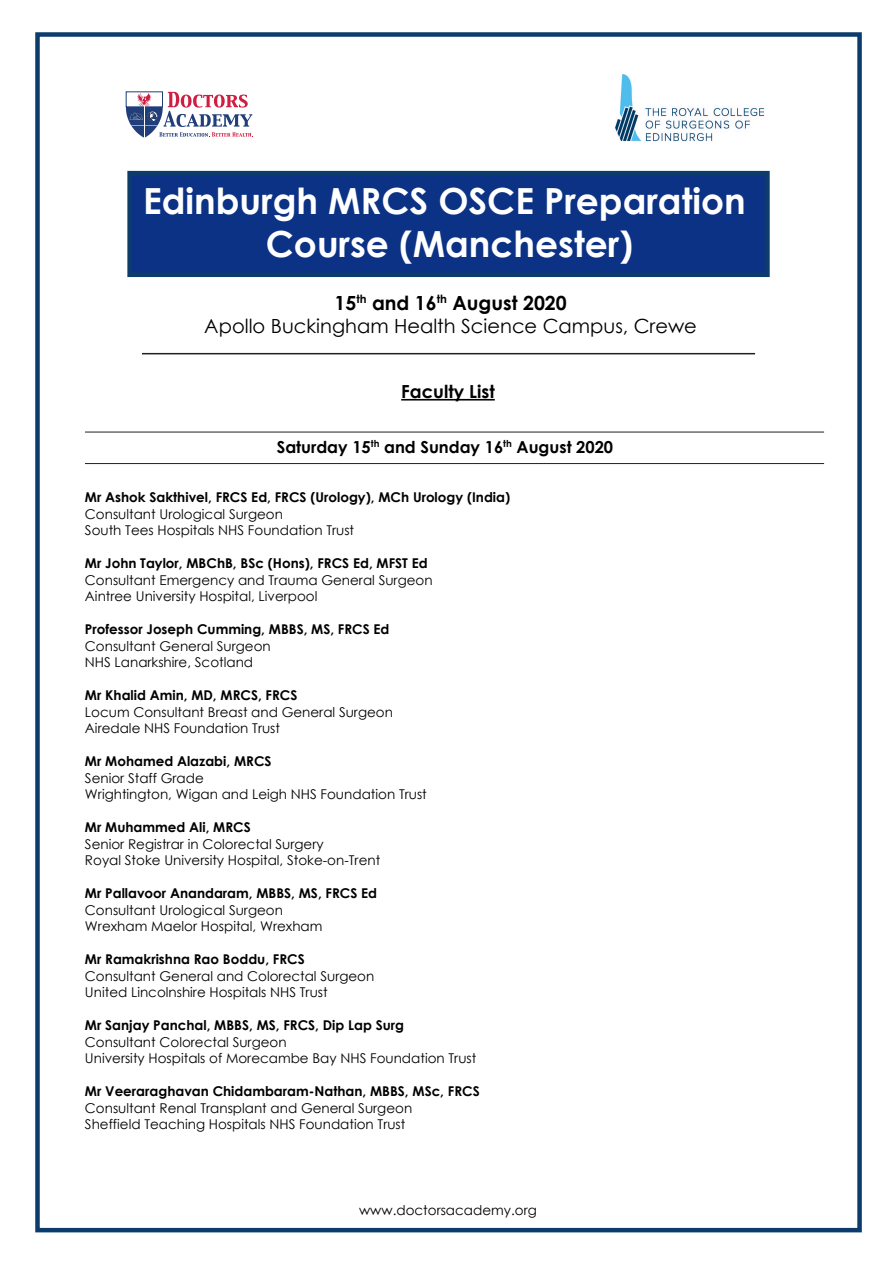
<style>
.page{position:relative;width:893px;height:1263px;background:#fff}
.page>*{position:absolute;margin:0;border:0;box-sizing:border-box;transform-origin:0 0}
.t1{font:700 36px/43.2px "Century Gothic";color:#fff;text-align:center}
.t2{font:19.5px/23.4px "Century Gothic";color:#000;text-align:center}
.t3{font:700 18px "Century Gothic";color:#000}
.t4{font:700 16.5px "Century Gothic";color:#000}
.t5{font:13.5px/16.5px "Century Gothic";color:#000}
.t6{font:700 13.5px "Century Gothic";color:#000}
.s1{font-weight:700}
</style>
<div class="page">
<div style="left:35px;top:32px;width:827px;height:1200px;background:#fff;border:4px solid #0c3c6b"></div>
<div style="left:127px;top:171px;width:643px;height:106px;background:#0c3286;border:4px solid #0c3c6b"></div>
<hr style="left:401px;top:399px;width:94px;height:1px;background:#000">
<hr style="left:142px;top:353px;width:613px;height:1px;background:#231f20">
<hr style="left:85px;top:432px;width:739px;height:1px;background:#231f20">
<hr style="left:85px;top:463px;width:739px;height:1px;background:#231f20">
<svg style="left:126px;top:92px;width:127px;height:46px"></svg>
<img style="left:615px;top:74px;width:150px;height:68px">
<h1 class="t1" style="left:143px;top:177px;width:604px">Edinburgh MRCS OSCE Preparation<br>Course (Manchester)</h1>
<h2 class="t2" style="left:204px;top:290px;width:494px"><span class="s1">15</span><sup>th</sup> <span class="s1">and 16</span><sup>th</sup> <span class="s1">August 2020<br></span>Apollo Buckingham Health Science Campus, Crewe</h2>
<h3 class="t3" style="left:401px;top:378px;width:95px">Faculty List</h3>
<p class="t4" style="left:277px;top:434px;width:338px">Saturday 15<sup>th</sup> and Sunday 16<sup>th</sup> August 2020</p>
<p class="t6" style="left:85px;top:487px;width:427px">Mr Ashok Sakthivel, FRCS Ed, FRCS (Urology), MCh Urology (India)</p>
<p class="t5" style="left:85px;top:505px;width:271px">Consultant Urological Surgeon<br>South Tees Hospitals NHS Foundation Trust</p>
<p class="t6" style="left:85px;top:553px;width:344px">Mr John Taylor, MBChB, BSc (Hons), FRCS Ed, MFST Ed</p>
<p class="t5" style="left:85px;top:571px;width:349px">Consultant Emergency and Trauma General Surgeon<br>Aintree University Hospital, Liverpool</p>
<p class="t6" style="left:85px;top:619px;width:306px">Professor Joseph Cumming, MBBS, MS, FRCS Ed</p>
<p class="t5" style="left:85px;top:637px;width:187px">Consultant General Surgeon<br>NHS Lanarkshire, Scotland</p>
<p class="t6" style="left:85px;top:685px;width:214px">Mr Khalid Amin, MD, MRCS, FRCS</p>
<p class="t5" style="left:85px;top:703px;width:309px">Locum Consultant Breast and General Surgeon<br>Airedale NHS Foundation Trust</p>
<p class="t6" style="left:85px;top:751px;width:188px">Mr Mohamed Alazabi, MRCS</p>
<p class="t5" style="left:85px;top:769px;width:343px">Senior Staff Grade<br>Wrightington, Wigan and Leigh NHS Foundation Trust</p>
<p class="t6" style="left:85px;top:817px;width:167px">Mr Muhammed Ali, MRCS</p>
<p class="t5" style="left:85px;top:835px;width:297px">Senior Registrar in Colorectal Surgery<br>Royal Stoke University Hospital, Stoke-on-Trent</p>
<p class="t6" style="left:85px;top:883px;width:294px">Mr Pallavoor Anandaram, MBBS, MS, FRCS Ed</p>
<p class="t5" style="left:85px;top:901px;width:239px">Consultant Urological Surgeon<br>Wrexham Maelor Hospital, Wrexham</p>
<p class="t6" style="left:85px;top:949px;width:221px">Mr Ramakrishna Rao Boddu, FRCS</p>
<p class="t5" style="left:85px;top:967px;width:291px">Consultant General and Colorectal Surgeon<br>United Lincolnshire Hospitals NHS Trust</p>
<p class="t6" style="left:85px;top:1015px;width:321px">Mr Sanjay Panchal, MBBS, MS, FRCS, Dip Lap Surg</p>
<p class="t5" style="left:85px;top:1033px;width:393px">Consultant Colorectal Surgeon<br>University Hospitals of Morecambe Bay NHS Foundation Trust</p>
<p class="t6" style="left:85px;top:1081px;width:396px">Mr Veeraraghavan Chidambaram-Nathan, MBBS, MSc, FRCS</p>
<p class="t5" style="left:85px;top:1099px;width:329px">Consultant Renal Transplant and General Surgeon<br>Sheffield Teaching Hospitals NHS Foundation Trust</p>
<p class="t5" style="left:359px;top:1202px;width:179px">www.doctorsacademy.org</p>
</div>
